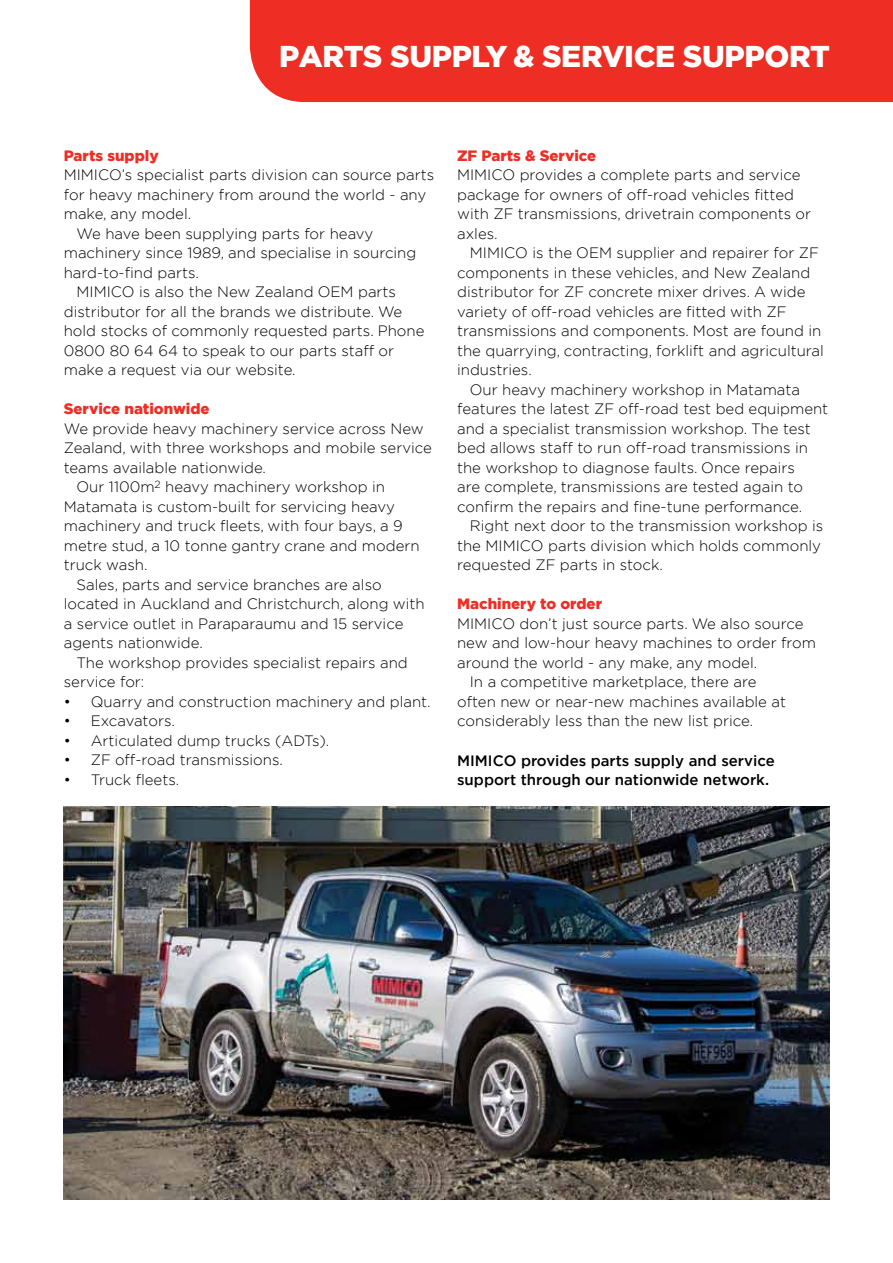
<style>
.page{position:relative;width:893px;height:1263px;background:#fff}
.page>*{position:absolute;margin:0;border:0;box-sizing:border-box;transform-origin:0 0}
.t1{font:900 30px "Gotham";letter-spacing:-.01em;color:#fff}
.t2{font:300 15px/19.5px "Gotham";color:#000}
.t3{font:500 15px/19.5px "Gotham";color:#000}
.t4{font:900 15px "Gotham";color:#ee2e24}
</style>
<div class="page">
<img style="left:64px;top:806px;width:765px;height:393px">
<div style="left:250px;top:0;width:643px;height:102px;background:#ee2e24"></div>
<h1 class="t1" style="left:279px;top:35px;width:553px">PARTS SUPPLY &amp; sERVICE SUPPORT</h1>
<p class="t4" style="left:64px;top:145px;width:97px">Parts supply</p>
<p class="t2" style="left:64px;top:165px;width:372px">MIMICO’s specialist parts division can source parts</p>
<p class="t2" style="left:64px;top:184px;width:364px">for heavy machinery from around the world - any</p>
<p class="t2" style="left:64px;top:204px;width:129px">make, any model.</p>
<p class="t2" style="left:77px;top:223px;width:298px">We have been supplying parts for heavy</p>
<p class="t2" style="left:64px;top:243px;width:354px">machinery since 1989, and specialise in sourcing</p>
<p class="t2" style="left:64px;top:262px;width:137px">hard-to-find parts.</p>
<p class="t2" style="left:77px;top:282px;width:321px">MIMICO is also the New Zealand OEM parts</p>
<p class="t2" style="left:64px;top:301px;width:340px">distributor for all the brands we distribute. We</p>
<p class="t2" style="left:64px;top:321px;width:362px">hold stocks of commonly requested parts. Phone</p>
<p class="t2" style="left:64px;top:340px;width:332px">0800 80 64 64 to speak to our parts staff or</p>
<p class="t2" style="left:64px;top:360px;width:233px">make a request via our website.</p>
<p class="t4" style="left:64px;top:399px;width:147px">Service nationwide</p>
<p class="t2" style="left:64px;top:418px;width:361px">We provide heavy machinery service across New</p>
<p class="t2" style="left:64px;top:438px;width:370px">Zealand, with three workshops and mobile service</p>
<p class="t2" style="left:64px;top:457px;width:204px">teams available nationwide.</p>
<p class="t2" style="left:77px;top:477px;width:310px">Our 1100m<sup>2</sup> heavy machinery workshop in</p>
<p class="t2" style="left:64px;top:496px;width:333px">Matamata is custom-built for servicing heavy</p>
<p class="t2" style="left:64px;top:516px;width:341px">machinery and truck fleets, with four bays, a 9</p>
<p class="t2" style="left:64px;top:535px;width:357px">metre stud, a 10 tonne gantry crane and modern</p>
<p class="t2" style="left:64px;top:555px;width:85px">truck wash.</p>
<p class="t2" style="left:77px;top:574px;width:307px">Sales, parts and service branches are also</p>
<p class="t2" style="left:64px;top:594px;width:362px">located in Auckland and Christchurch, along with</p>
<p class="t2" style="left:64px;top:613px;width:341px">a service outlet in Paraparaumu and 15 service</p>
<p class="t2" style="left:64px;top:633px;width:141px">agents nationwide.</p>
<p class="t2" style="left:77px;top:652px;width:333px">The workshop provides specialist repairs and</p>
<p class="t2" style="left:64px;top:672px;width:82px">service for:</p>
<p class="t2" style="left:64px;top:691px;width:368px">• Quarry and construction machinery and plant.</p>
<p class="t2" style="left:64px;top:711px;width:113px">• Excavators.</p>
<p class="t2" style="left:64px;top:730px;width:267px">• Articulated dump trucks (ADTs).</p>
<p class="t2" style="left:64px;top:750px;width:221px">• ZF off-road transmissions.</p>
<p class="t2" style="left:64px;top:769px;width:117px">• Truck fleets.</p>
<p class="t4" style="left:457px;top:145px;width:141px">ZF Parts &amp; Service</p>
<p class="t2" style="left:457px;top:165px;width:355px">MIMICO provides a complete parts and service package for owners of off-road vehicles fitted with ZF transmissions, drivetrain components or axles.</p>
<p class="t2" style="left:470px;top:243px;width:351px">MIMICO is the OEM supplier and repairer for ZF</p>
<p class="t2" style="left:457px;top:262px;width:355px">components in these vehicles, and New Zealand</p>
<p class="t2" style="left:457px;top:282px;width:350px">distributor for ZF concrete mixer drives. A wide</p>
<p class="t2" style="left:457px;top:301px;width:331px">variety of off-road vehicles are fitted with ZF</p>
<p class="t2" style="left:457px;top:321px;width:366px">transmissions and components. Most are found in</p>
<p class="t2" style="left:457px;top:340px;width:368px">the quarrying, contracting, forklift and agricultural</p>
<p class="t2" style="left:457px;top:360px;width:76px">industries.</p>
<p class="t2" style="left:470px;top:379px;width:332px">Our heavy machinery workshop in Matamata</p>
<p class="t2" style="left:457px;top:399px;width:373px">features the latest ZF off-road test bed equipment</p>
<p class="t2" style="left:457px;top:418px;width:355px">and a specialist transmission workshop. The test</p>
<p class="t2" style="left:457px;top:438px;width:352px">bed allows staff to run off-road transmissions in</p>
<p class="t2" style="left:457px;top:457px;width:339px">the workshop to diagnose faults. Once repairs</p>
<p class="t2" style="left:457px;top:477px;width:348px">are complete, transmissions are tested again to</p>
<p class="t2" style="left:457px;top:496px;width:347px">confirm the repairs and fine-tune performance.</p>
<p class="t2" style="left:470px;top:516px;width:355px">Right next door to the transmission workshop is</p>
<p class="t2" style="left:457px;top:535px;width:365px">the MIMICO parts division which holds commonly</p>
<p class="t2" style="left:457px;top:555px;width:207px">requested ZF parts in stock.</p>
<p class="t4" style="left:457px;top:594px;width:146px">Machinery to order</p>
<p class="t2" style="left:457px;top:613px;width:348px">MIMICO don’t just source parts. We also source</p>
<p class="t2" style="left:457px;top:633px;width:360px">new and low-hour heavy machines to order from</p>
<p class="t2" style="left:457px;top:652px;width:302px">around the world - any make, any model.</p>
<p class="t2" style="left:470px;top:672px;width:288px">In a competitive marketplace, there are</p>
<p class="t2" style="left:457px;top:691px;width:330px">often new or near-new machines available at</p>
<p class="t2" style="left:457px;top:711px;width:298px">considerably less than the new list price.</p>
<p class="t3" style="left:457px;top:750px;width:319px">MIMICO provides parts supply and service support through our nationwide network.</p>
</div>
